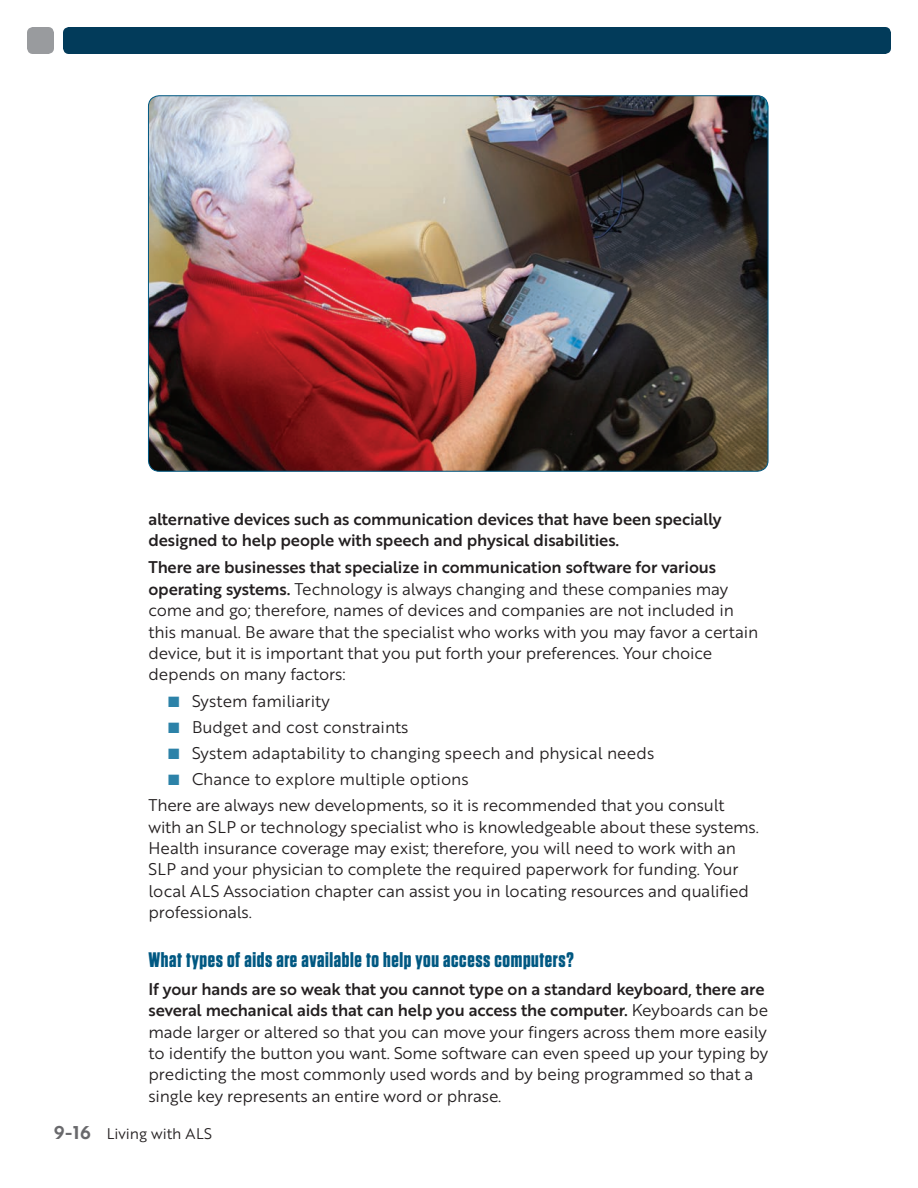
<style>
.page{position:relative;width:918px;height:1188px;background:#fff}
.page>*{position:absolute;margin:0;border:0;box-sizing:border-box;transform-origin:0 0}
.t1{font:700 21px "Tungsten";letter-spacing:.03em;color:#005882}
.t2{font:16.5px/21.5px "Brother 1816 Book";letter-spacing:-.01em;color:#231f20}
.t3{font:16.5px/21.5px "Brother 1816 Medium";letter-spacing:-.01em;color:#231f20}
.t4{font:15px "Brother 1816 Book";color:#231f20}
.s1{font-family:"Brother 1816 Medium"}
.s2{color:#2c82a8}
.s3{font-family:"Brother 1816 Book"}
.s4{font-family:"Brother 1816 Bold";font-size:18px;color:#69696c}
</style>
<div class="page">
<div style="left:63px;top:27px;width:828px;height:27px;background:#023b5a;border-radius:6px"></div>
<div style="left:27px;top:27px;width:27px;height:27px;background:#999b9e;border-radius:6px"></div>
<img style="left:148px;top:96px;width:620px;height:374px">
<p class="t3" style="left:148px;top:510px;width:575px">alternative devices such as communication devices that have been specially designed to help people with speech and physical disabilities.</p>
<p class="t3" style="left:148px;top:558px;width:569px">There are businesses that specialize in communication software for various</p>
<p class="t2" style="left:148px;top:579px;width:611px"><span class="s1">operating systems.</span> Technology is always changing and these companies may come and go; therefore, names of devices and companies are not included in this manual. Be aware that the specialist who works with you may favor a certain device, but it is important that you put forth your preferences. Your choice depends on many factors:</p>
<p class="t2" style="left:168px;top:691px;width:163px"><span class="s2">■</span> System familiarity</p>
<p class="t2" style="left:168px;top:717px;width:242px"><span class="s2">■</span> Budget and cost constraints</p>
<p class="t2" style="left:168px;top:743px;width:488px"><span class="s2">■</span> System adaptability to changing speech and physical needs</p>
<p class="t2" style="left:149px;top:767px;width:577px;line-height:26px;text-indent:19px"><span class="s2">■</span> Chance to explore multiple options<br>There are always new developments, so it is recommended that you consult</p>
<p class="t2" style="left:149px;top:817px;width:612px">with an SLP or technology specialist who is knowledgeable about these systems.<br>Health insurance coverage may exist; therefore, you will need to work with an SLP and your physician to complete the required paperwork for funding. Your local ALS Association chapter can assist you in locating resources and qualified professionals.</p>
<p class="t1" style="left:148px;top:950px;width:427px">What types of aids are available to help you access computers?</p>
<p class="t3" style="left:148px;top:979px;width:621px">If your hands are so weak that you cannot type on a standard keyboard, there are several mechanical aids that can help you access the computer. <span class="s3">Keyboards can be</span></p>
<p class="t2" style="left:148px;top:1022px;width:621px">made larger or altered so that you can move your fingers across them more easily to identify the button you want. Some software can even speed up your typing by predicting the most commonly used words and by being programmed so that a single key represents an entire word or phrase.</p>
<p class="t4" style="left:54px;top:1126px;width:160px"><span class="s4">9-16</span> Living with ALS</p>
</div>
